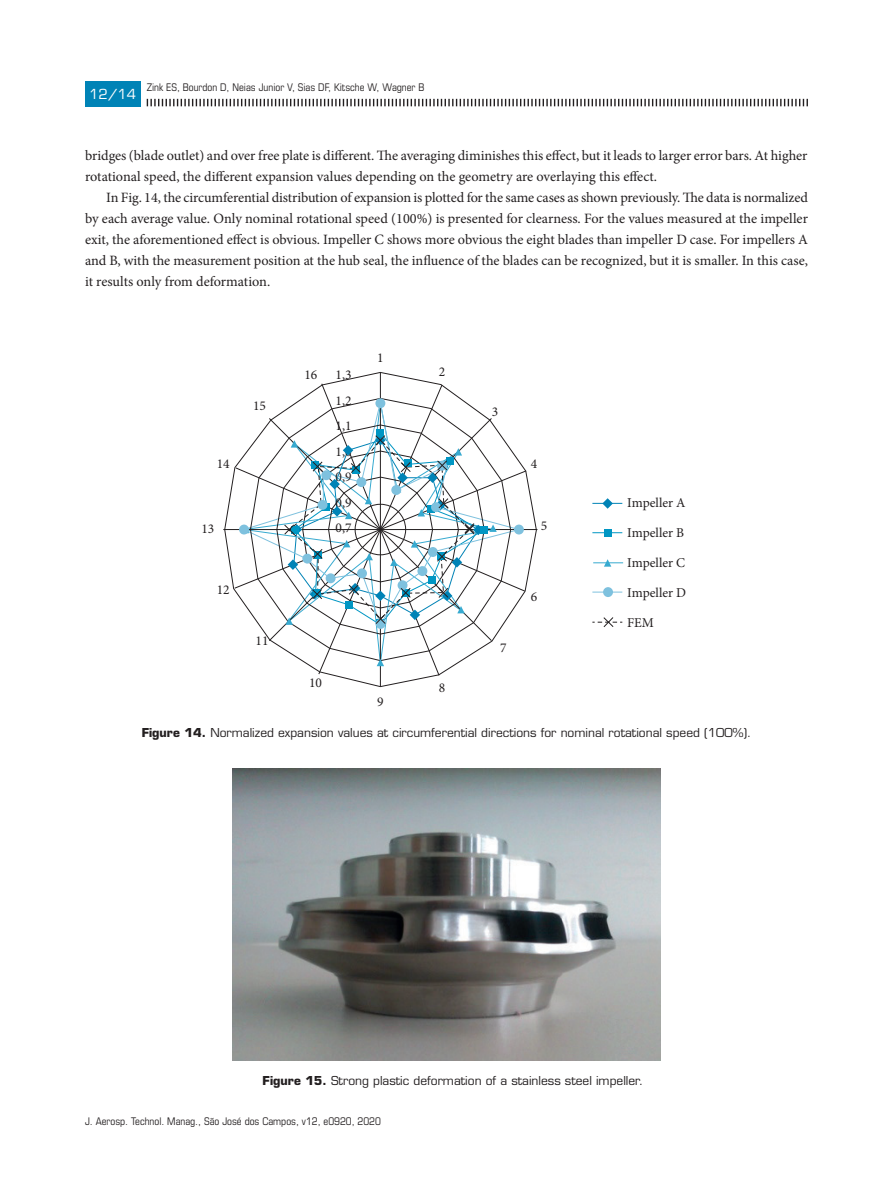
<style>
.page{position:relative;width:893px;height:1191px;background:#fff}
.page>*{position:absolute;margin:0;border:0;box-sizing:border-box;transform-origin:0 0}
.t1{font:14.25px/21px "Minion Pro";letter-spacing:-.005em;color:#231f20}
.t2{font:13.5px/25.5px "Minion Pro";color:#231f20;text-align:justify}
.t3{font:13.5px "Eurostile LT Std";color:#fff}
.t4{font:12px "Eurostile LT Std";color:#231f20}
.t5{font:condensed 10.5px "Eurostile LT Std";color:#231f20}
.s1{font-weight:700}
</style>
<div class="page">
<svg style="left:147px;top:99px;width:661px;height:7px"></svg>
<div style="left:85px;top:81px;width:55px;height:25px;background:#0083b6"></div>
<svg style="left:592px;top:617px;width:30px;height:10px"></svg>
<hr style="left:223px;top:529px;width:314px;height:1px;background:#231f20">
<svg style="left:224px;top:372px;width:313px;height:315px"></svg>
<div style="left:604px;top:529px;width:7px;height:7px;background:#0096c3"></div>
<svg style="left:604px;top:559px;width:7px;height:7px"></svg>
<svg style="left:602px;top:498px;width:11px;height:11px"></svg>
<div style="left:603px;top:587px;width:10px;height:10px;background:#7ec1de;border-radius:50%"></div>
<hr style="left:592px;top:592px;width:30px;height:1px;background:#7ec1de">
<hr style="left:593px;top:562px;width:30px;height:1px;background:#37aad0">
<hr style="left:592px;top:532px;width:30px;height:1px;background:#0096c3">
<hr style="left:592px;top:503px;width:30px;height:1px;background:#0083b6">
<svg style="left:234px;top:383px;width:293px;height:293px"></svg>
<img style="left:232px;top:768px;width:429px;height:292px">
<p class="t3" style="left:89px;top:86px;width:49px">12/14</p>
<p class="t5" style="left:147px;top:81px;width:279px">Zink ES, Bourdon D, Neias Junior V, Sias DF, Kitsche W, Wagner B</p>
<p class="t1" style="left:85px;top:144px;width:724px">bridges (blade outlet) and over free plate is different. The averaging diminishes this effect, but it leads to larger error bars. At higher rotational speed, the different expansion values depending on the geometry are overlaying this effect.</p>
<p class="t1" style="left:85px;top:186px;width:724px;text-align:justify;text-indent:21px">In Fig. 14, the circumferential distribution of expansion is plotted for the same cases as shown previously. The data is normalized by each average value. Only nominal rotational speed (100%) is presented for clearness. For the values measured at the impeller exit, the aforementioned effect is obvious. Impeller C shows more obvious the eight blades than impeller D case. For impellers A and B, with the measurement position at the hub seal, the influence of the blades can be recognized, but it is smaller. In this case, it results only from deformation.</p>
<p class="t2" style="left:217px;top:451px;width:14px">14</p>
<p class="t2" style="left:201px;top:516px;width:14px">13</p>
<p class="t2" style="left:217px;top:577px;width:14px">12</p>
<p class="t2" style="left:253px;top:392px;width:14px">15</p>
<p class="t2" style="left:256px;top:628px;width:14px">11</p>
<p class="t2" style="left:304px;top:362px;width:14px">16</p>
<p class="t2" style="left:336px;top:362px;width:18px">1,3<br>1,2<br>1,1<br>1,0<br>0,9<br>0,9<br>0,7</p>
<p class="t2" style="left:377px;top:345px;width:8px">1</p>
<p class="t2" style="left:309px;top:669px;width:14px">10</p>
<p class="t2" style="left:377px;top:688px;width:8px">9</p>
<p class="t2" style="left:439px;top:358px;width:8px">2</p>
<p class="t2" style="left:439px;top:675px;width:8px">8</p>
<p class="t2" style="left:492px;top:399px;width:8px">3</p>
<p class="t2" style="left:531px;top:451px;width:8px">4</p>
<p class="t2" style="left:541px;top:512px;width:8px">5</p>
<p class="t2" style="left:500px;top:635px;width:8px">7</p>
<p class="t2" style="left:531px;top:584px;width:8px">6</p>
<p class="t2" style="left:627px;top:490px;width:60px">Impeller A</p>
<p class="t2" style="left:627px;top:520px;width:59px">Impeller B</p>
<p class="t2" style="left:627px;top:550px;width:60px">Impeller C</p>
<p class="t2" style="left:627px;top:580px;width:61px">Impeller D</p>
<p class="t2" style="left:627px;top:610px;width:28px">FEM</p>
<p class="t4" style="left:142px;top:725px;width:611px"><span class="s1">Figure 14.</span> Normalized expansion values at circumferential directions for nominal rotational speed (100%).</p>
<p class="t4" style="left:263px;top:1073px;width:382px"><span class="s1">Figure 15.</span> Strong plastic deformation of a stainless steel impeller.</p>
<p class="t5" style="left:85px;top:1114px;width:297px">J. Aerosp. Technol. Manag., São José dos Campos, v12, e0920, 2020</p>
</div>
